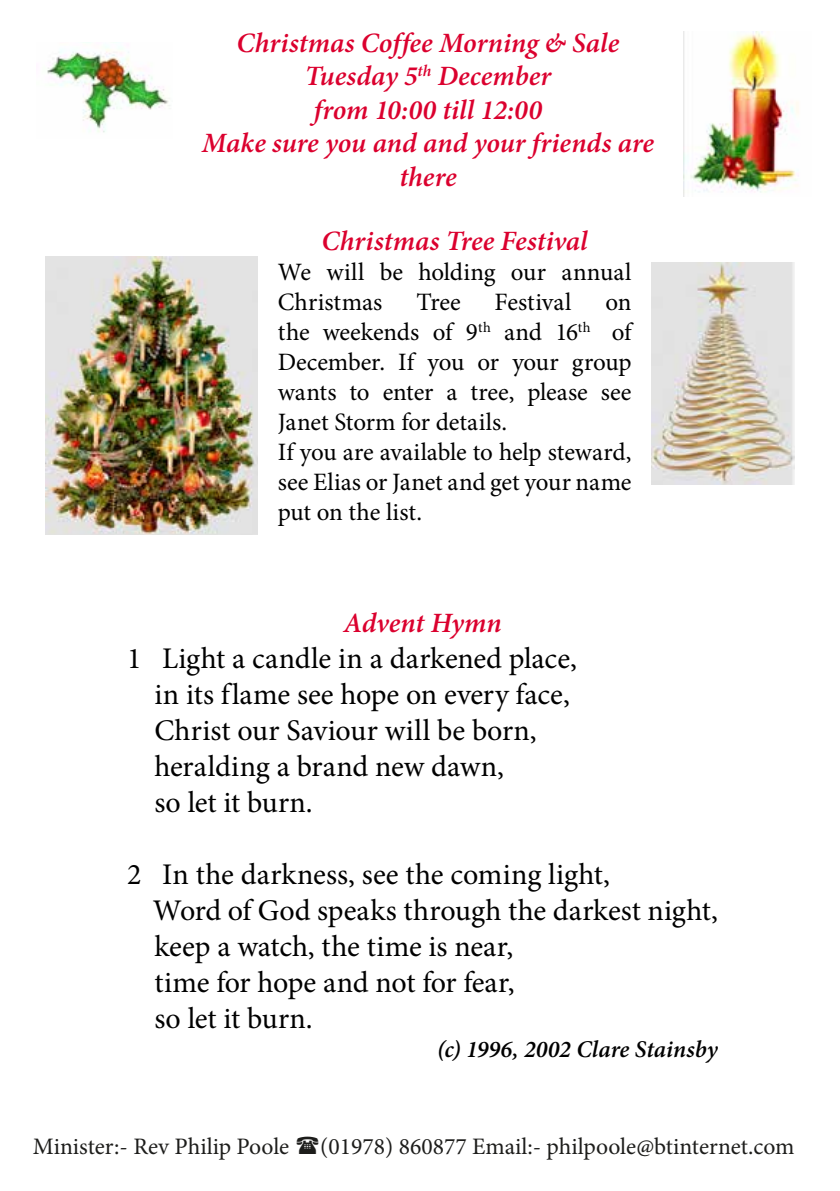
<style>
.page{position:relative;width:840px;height:1191px;background:#fff}
.page>*{position:absolute;margin:0;border:0;box-sizing:border-box;transform-origin:0 0}
.t1{font:30px/36px "Minion Pro";color:#000}
.t2{font:italic 600 28px/33.6px "Minion Pro";color:#db002e;text-align:center}
.t3{font:25px/30px "Minion Pro";letter-spacing:-.005em;color:#000}
.t4{font:italic 600 24px "Minion Pro";color:#000}
.t5{font:23.6px "Minion Pro";color:#1d1d1b}
</style>
<div class="page">
<img style="left:47px;top:46px;width:123px;height:87px">
<img style="left:683px;top:31px;width:116px;height:165px">
<img style="left:651px;top:262px;width:142px;height:222px">
<img style="left:45px;top:257px;width:213px;height:277px">
<p class="t2" style="left:202px;top:25px;width:453px">Christmas Coffee Morning &amp; Sale<br>Tuesday 5<sup>th</sup> December<br>from 10:00 till 12:00<br>Make sure you and and your friends are there</p>
<p class="t2" style="left:321px;top:224px;width:267px">Christmas Tree Festival</p>
<p class="t3" style="left:278px;top:257px;width:355px">We will be holding our annual<br>Christmas</p>
<p class="t3" style="left:416px;top:287px;width:46px">Tree</p>
<p class="t3" style="left:494px;top:287px;width:78px">Festival</p>
<p class="t3" style="left:278px;top:287px;width:355px;text-indent:327px">on the weekends of 9<sup>th</sup> and 16<sup>th</sup> of<br>December. If you or your group wants to enter a tree, please see<br>Janet Storm for details.<br>If you are available to help steward, see Elias or Janet and get your name put on the list.</p>
<p class="t2" style="left:343px;top:606px;width:160px">Advent Hymn</p>
<p class="t1" style="left:154px;top:641px;width:424px;text-indent:-27px">1 Light a candle in a darkened place, in its flame see hope on every face,<br>Christ our Saviour will be born, heralding a brand new dawn,<br>so let it burn.</p>
<p class="t1" style="left:153px;top:857px;width:566px;text-indent:-26px">2 In the darkness, see the coming light,<br>Word of God speaks through the darkest night, keep a watch, the time is near,<br>time for hope and not for fear,<br>so let it burn.</p>
<p class="t4" style="left:437px;top:1032px;width:282px">(c) 1996, 2002 Clare Stainsby</p>
<p class="t5" style="left:33px;top:1130px;width:258px">Minister:- Rev Philip Poole</p>
<p class="t5" style="left:320px;top:1130px;width:475px">(01978) 860877 Email:- philpoole@btinternet.com</p>
</div>
